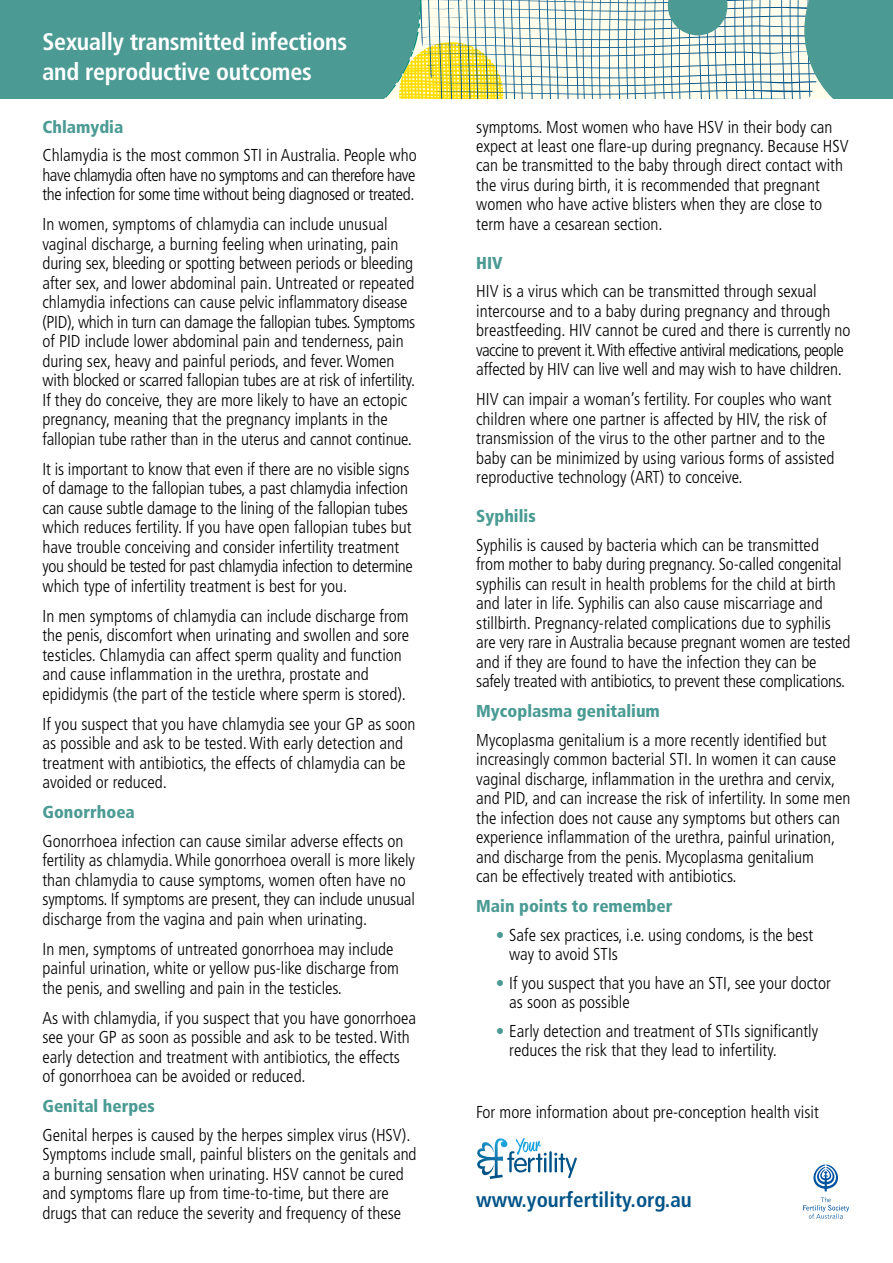
<style>
.page{position:relative;width:893px;height:1263px;background:#fff}
.page>*{position:absolute;margin:0;border:0;box-sizing:border-box;transform-origin:0 0}
.t1{font:700 condensed 24px/30px "Frutiger";letter-spacing:-.01em;color:#fff}
.t2{font:700 condensed 21px "Frutiger";color:#035488}
.t3{font:300 condensed 17.25px/19.5px "Frutiger";color:#000}
.t4{font:900 condensed 17.25px "Frutiger";color:#4b9b94}
.s1{color:#4b9b94}
</style>
<div class="page">
<svg style="left:0;top:0;width:893px;height:99px;background:#86b7a9"></svg>
<svg style="left:813px;top:1164px;width:25px;height:27px"></svg>
<svg style="left:803px;top:1197px;width:46px;height:22px"></svg>
<hr style="left:549px;top:1151px;width:3px;height:21px;background:#005387">
<svg style="left:554px;top:1153px;width:23px;height:25px"></svg>
<svg style="left:477px;top:1138px;width:70px;height:41px"></svg>
<h1 class="t1" style="left:43px;top:27px;width:306px">Sexually transmitted infections and reproductive outcomes</h1>
<p class="t4" style="left:43px;top:116px;width:82px">Chlamydia</p>
<p class="t3" style="left:43px;top:146px;width:376px;text-align:justify">Chlamydia is the most common STI in Australia. People who have chlamydia often have no symptoms and can therefore have the infection for some time without being diagnosed or treated.</p>
<p class="t3" style="left:43px;top:215px;width:374px">In women, symptoms of chlamydia can include unusual vaginal discharge, a burning feeling when urinating, pain during sex, bleeding or spotting between periods or bleeding after sex, and lower abdominal pain. Untreated or repeated chlamydia infections can cause pelvic inflammatory disease (PID), which in turn can damage the fallopian tubes. Symptoms of PID include lower abdominal pain and tenderness, pain during sex, heavy and painful periods, and fever. Women with blocked or scarred fallopian tubes are at risk of infertility.<br>If they do conceive, they are more likely to have an ectopic pregnancy, meaning that the pregnancy implants in the fallopian tube rather than in the uterus and cannot continue.</p>
<p class="t3" style="left:43px;top:459px;width:372px">It is important to know that even if there are no visible signs of damage to the fallopian tubes, a past chlamydia infection can cause subtle damage to the lining of the fallopian tubes which reduces fertility. If you have open fallopian tubes but have trouble conceiving and consider infertility treatment you should be tested for past chlamydia infection to determine which type of infertility treatment is best for you.</p>
<p class="t3" style="left:43px;top:606px;width:368px">In men symptoms of chlamydia can include discharge from the penis, discomfort when urinating and swollen and sore testicles. Chlamydia can affect sperm quality and function and cause inflammation in the urethra, prostate and epididymis (the part of the testicle where sperm is stored).</p>
<p class="t3" style="left:43px;top:714px;width:375px">If you suspect that you have chlamydia see your GP as soon as possible and ask to be tested. With early detection and treatment with antibiotics, the effects of chlamydia can be avoided or reduced.</p>
<p class="t4" style="left:43px;top:802px;width:94px">Gonorrhoea</p>
<p class="t3" style="left:43px;top:831px;width:374px">Gonorrhoea infection can cause similar adverse effects on fertility as chlamydia. While gonorrhoea overall is more likely than chlamydia to cause symptoms, women often have no symptoms. If symptoms are present, they can include unusual discharge from the vagina and pain when urinating.</p>
<p class="t3" style="left:43px;top:939px;width:358px">In men, symptoms of untreated gonorrhoea may include painful urination, white or yellow pus-like discharge from the penis, and swelling and pain in the testicles.</p>
<p class="t3" style="left:43px;top:1008px;width:375px">As with chlamydia, if you suspect that you have gonorrhoea see your GP as soon as possible and ask to be tested. With early detection and treatment with antibiotics, the effects of gonorrhoea can be avoided or reduced.</p>
<p class="t4" style="left:43px;top:1096px;width:114px">Genital herpes</p>
<p class="t3" style="left:43px;top:1125px;width:376px">Genital herpes is caused by the herpes simplex virus (HSV).<br>Symptoms include small, painful blisters on the genitals and a burning sensation when urinating. HSV cannot be cured and symptoms flare up from time-to-time, but there are drugs that can reduce the severity and frequency of these</p>
<p class="t3" style="left:476px;top:117px;width:374px">symptoms. Most women who have HSV in their body can expect at least one flare-up during pregnancy. Because HSV can be transmitted to the baby through direct contact with the virus during birth, it is recommended that pregnant women who have active blisters when they are close to term have a cesarean section.</p>
<p class="t4" style="left:476px;top:253px;width:28px">HIV</p>
<p class="t3" style="left:476px;top:282px;width:376px">HIV is a virus which can be transmitted through sexual intercourse and to a baby during pregnancy and through breastfeeding. HIV cannot be cured and there is currently no vaccine to prevent it. With effective antiviral medications, people affected by HIV can live well and may wish to have children.</p>
<p class="t3" style="left:476px;top:390px;width:360px">HIV can impair a woman’s fertility. For couples who want children where one partner is affected by HIV, the risk of transmission of the virus to the other partner and to the baby can be minimized by using various forms of assisted reproductive technology (ART) to conceive.</p>
<p class="t4" style="left:476px;top:506px;width:61px">Syphilis</p>
<p class="t3" style="left:476px;top:535px;width:376px">Syphilis is caused by bacteria which can be transmitted from mother to baby during pregnancy. So-called congenital syphilis can result in health problems for the child at birth and later in life. Syphilis can also cause miscarriage and stillbirth. Pregnancy-related complications due to syphilis are very rare in Australia because pregnant women are tested and if they are found to have the infection they can be safely treated with antibiotics, to prevent these complications.</p>
<p class="t4" style="left:476px;top:701px;width:185px">Mycoplasma genitalium</p>
<p class="t3" style="left:476px;top:730px;width:376px">Mycoplasma genitalium is a more recently identified but increasingly common bacterial STI. In women it can cause vaginal discharge, inflammation in the urethra and cervix, and PID, and can increase the risk of infertility. In some men the infection does not cause any symptoms but others can experience inflammation of the urethra, painful urination, and discharge from the penis. Mycoplasma genitalium<br>can be effectively treated with antibiotics.</p>
<p class="t4" style="left:476px;top:896px;width:198px">Main points to remember</p>
<p class="t3" style="left:509px;top:925px;width:306px;text-indent:-14px"><span class="s1">•</span> Safe sex practices, i.e. using condoms, is the best way to avoid STIs</p>
<p class="t3" style="left:509px;top:973px;width:323px;text-indent:-14px"><span class="s1">•</span> If you suspect that you have an STI, see your doctor as soon as possible</p>
<p class="t3" style="left:509px;top:1021px;width:310px;text-indent:-14px"><span class="s1">•</span> Early detection and treatment of STIs significantly reduces the risk that they lead to infertility.</p>
<p class="t3" style="left:476px;top:1103px;width:344px">For more information about pre-conception health visit</p>
<p class="t2" style="left:476px;top:1187px;width:217px">www.yourfertility.org.au</p>
</div>
